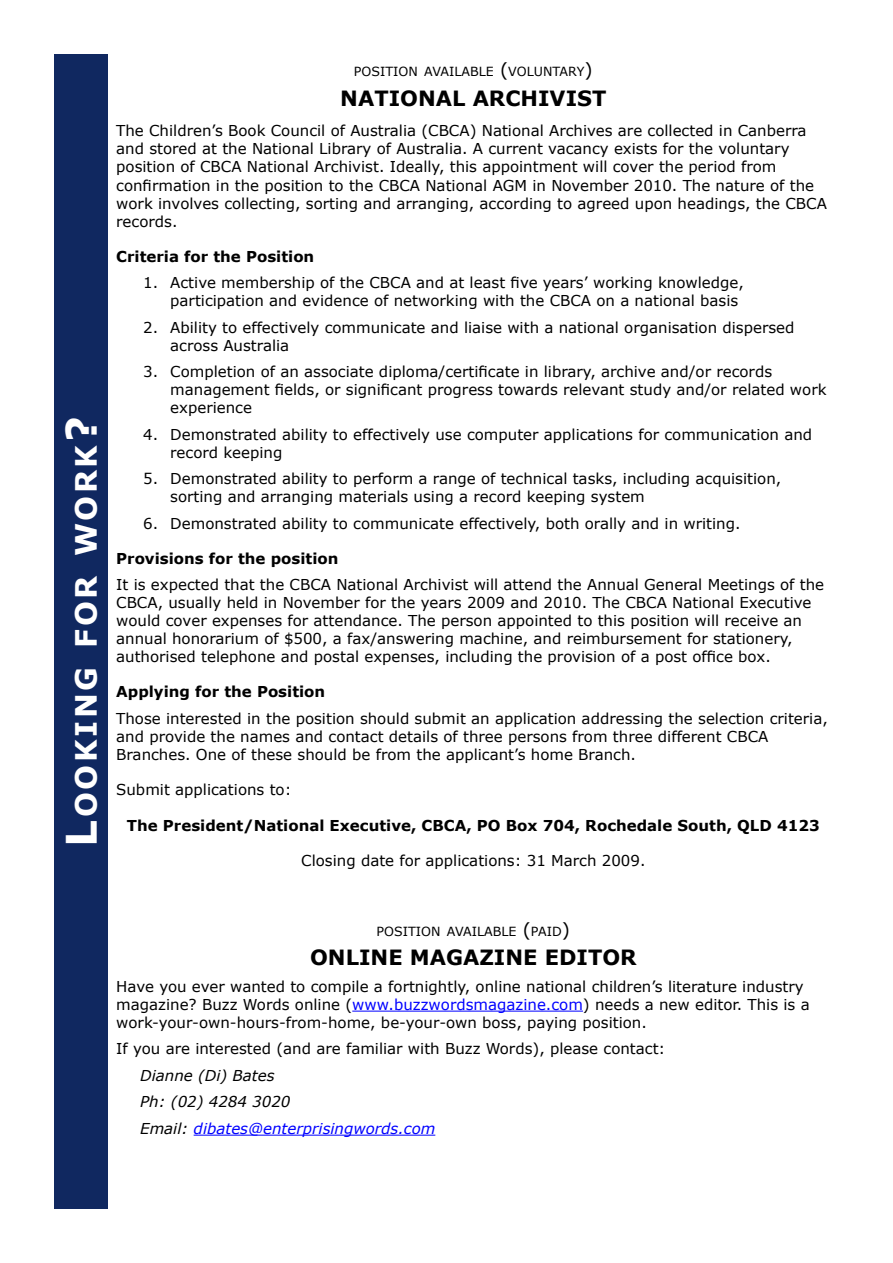
<style>
.page{position:relative;width:893px;height:1263px;background:#fff}
.page>*{position:absolute;margin:0;border:0;box-sizing:border-box;transform-origin:0 0}
.t1{font:700 29.4px "Verdana";letter-spacing:.085em;color:#fff}
.t2{font:700 21px "Verdana";color:#000}
.t3{font:15px/18px "Verdana";color:#000}
.t4{font:700 15px "Verdana";color:#000}
.t5{font:italic 15px/26.5px "Verdana";color:#000}
.t6{font:12.6px "Verdana";color:#000}
.s1{font-size:42px}
.s2{font-size:18px}
.s3{color:#00f}
</style>
<div class="page">
<hr style="left:352px;top:1011px;width:231px;height:1px;background:#00f">
<hr style="left:194px;top:1135px;width:241px;height:1px;background:#00f">
<div style="left:54px;top:54px;width:54px;height:1155px;background:#102860"></div>
<h1 class="t1" style="left:67px;top:846px;width:432px;rotate:-90deg"><span class="s1">L</span>ooking for work<span class="s1">?</span></h1>
<p class="t6" style="left:354px;top:64px;width:240px">POSITION AVAILABLE <span class="s2">(</span>VOLUNTARY<span class="s2">)</span></p>
<h2 class="t2" style="left:340px;top:84px;width:268px">NATIONAL ARCHIVIST</h2>
<p class="t3" style="left:116px;top:122px;width:712px">The Children’s Book Council of Australia (CBCA) National Archives are collected in Canberra and stored at the National Library of Australia. A current vacancy exists for the voluntary position of CBCA National Archivist. Ideally, this appointment will cover the period from confirmation in the position to the CBCA National AGM in November 2010. The nature of the work involves collecting, sorting and arranging, according to agreed upon headings, the CBCA records.</p>
<p class="t4" style="left:116px;top:246px;width:200px">Criteria for the Position</p>
<p class="t3" style="left:170px;top:274px;width:575px;text-indent:-27px">1. Active membership of the CBCA and at least five years’ working knowledge, participation and evidence of networking with the CBCA on a national basis</p>
<p class="t3" style="left:170px;top:318px;width:626px;text-indent:-27px">2. Ability to effectively communicate and liaise with a national organisation dispersed across Australia</p>
<p class="t3" style="left:170px;top:363px;width:658px;text-indent:-27px">3. Completion of an associate diploma/certificate in library, archive and/or records management fields, or significant progress towards relevant study and/or related work experience</p>
<p class="t3" style="left:170px;top:425px;width:643px;text-indent:-27px">4. Demonstrated ability to effectively use computer applications for communication and record keeping</p>
<p class="t3" style="left:170px;top:470px;width:613px;text-indent:-27px">5. Demonstrated ability to perform a range of technical tasks, including acquisition, sorting and arranging materials using a record keeping system</p>
<p class="t3" style="left:143px;top:514px;width:599px">6. Demonstrated ability to communicate effectively, both orally and in writing.</p>
<p class="t4" style="left:116px;top:548px;width:224px">Provisions for the position</p>
<p class="t3" style="left:116px;top:576px;width:709px">It is expected that the CBCA National Archivist will attend the Annual General Meetings of the CBCA, usually held in November for the years 2009 and 2010. The CBCA National Executive would cover expenses for attendance. The person appointed to this position will receive an annual honorarium of $500, a fax/answering machine, and reimbursement for stationery, authorised telephone and postal expenses, including the provision of a post office box.</p>
<p class="t4" style="left:116px;top:682px;width:211px">Applying for the Position</p>
<p class="t3" style="left:116px;top:709px;width:713px">Those interested in the position should submit an application addressing the selection criteria, and provide the names and contact details of three persons from three different CBCA<br>Branches. One of these should be from the applicant’s home Branch.</p>
<p class="t3" style="left:116px;top:780px;width:177px">Submit applications to:</p>
<p class="t4" style="left:127px;top:816px;width:694px">The President/National Executive, CBCA, PO Box 704, Rochedale South, QLD 4123</p>
<p class="t3" style="left:301px;top:852px;width:346px">Closing date for applications: 31 March 2009.</p>
<p class="t6" style="left:377px;top:923px;width:195px">POSITION AVAILABLE <span class="s2">(</span>PAID<span class="s2">)</span></p>
<h2 class="t2" style="left:310px;top:944px;width:328px">ONLINE MAGAZINE EDITOR</h2>
<p class="t3" style="left:116px;top:977px;width:695px">Have you ever wanted to compile a fortnightly, online national children’s literature industry magazine? Buzz Words online (<span class="s3">www.buzzwordsmagazine.com</span>) needs a new editor. This is a work-your-own-hours-from-home, be-your-own boss, paying position.</p>
<p class="t3" style="left:116px;top:1040px;width:551px">If you are interested (and are familiar with Buzz Words), please contact:</p>
<p class="t5" style="left:140px;top:1062px;width:297px">Dianne (Di) Bates<br>Ph: (02) 4284 3020<br>Email: <span class="s3">dibates@enterprisingwords.com</span></p>
</div>
